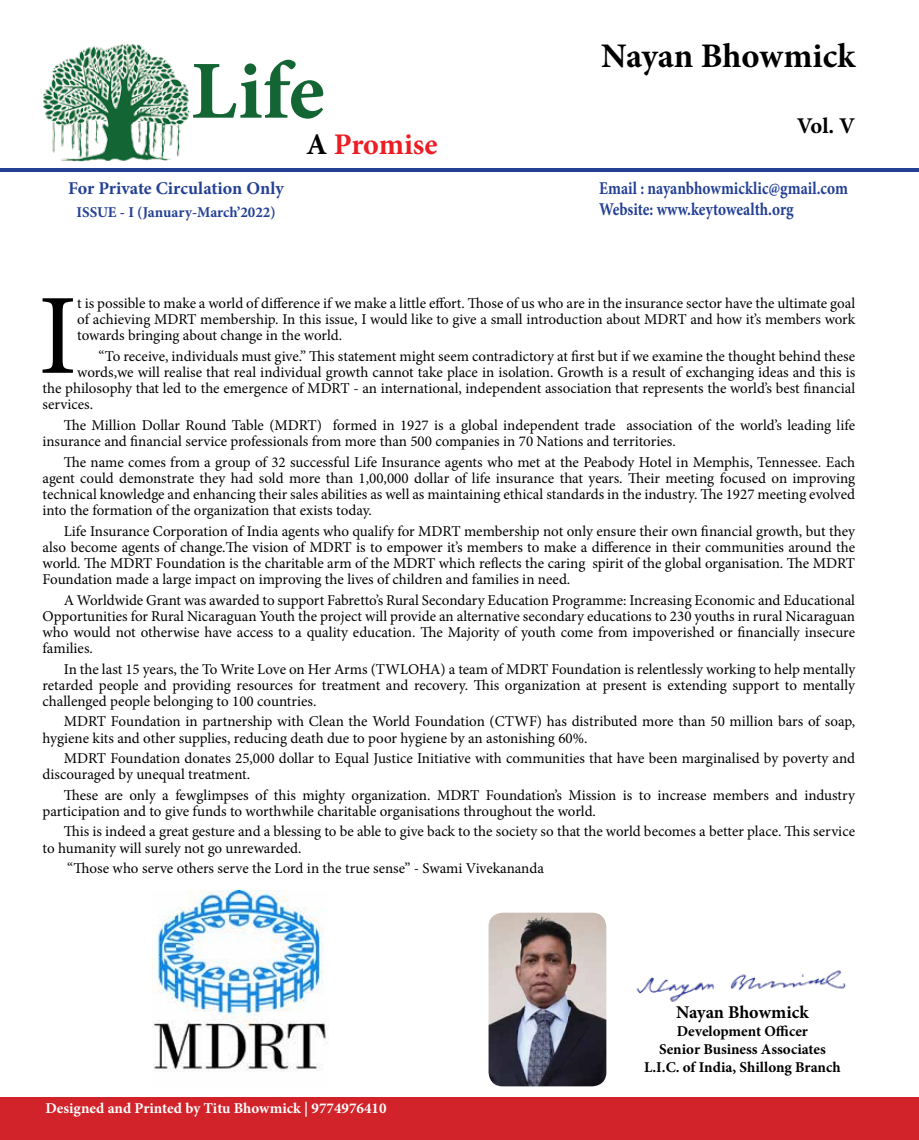
<style>
.page{position:relative;width:919px;height:1140px;background:#fff}
.page>*{position:absolute;margin:0;border:0;box-sizing:border-box;transform-origin:0 0}
.t1{font:114.6px "Minion Pro";color:#000}
.t2{font:700 82.5px "Minion Pro";color:#136534}
.t3{font:700 34.5px "Minion Pro";color:#000}
.t4{font:700 30px "Minion Pro";letter-spacing:-.005em;color:#ed1d24}
.t5{font:700 22.5px "Minion Pro";color:#000}
.t6{font:700 18px/21.6px "Minion Pro";color:#234095;scale:.85 1}
.t7{font:700 18px "Minion Pro";color:#234095}
.t8{font:700 18px "Minion Pro";color:#000}
.t9{font:15px/16.2px "Minion Pro";color:#000;text-align:justify}
.t10{font:700 15px/18px "Minion Pro";color:#000;text-align:center}
.t11{font:700 15px "Minion Pro";color:#fff}
.t12{font:700 15px "Minion Pro";color:#234095}
.s1{color:#000}
</style>
<div class="page">
<hr style="left:0;top:168px;width:918px;height:4px;background:#234095">
<img style="left:43px;top:43px;width:148px;height:119px">
<img style="left:636px;top:970px;width:210px;height:32px">
<img style="left:490px;top:914px;width:115px;height:171px">
<div style="left:486px;top:910px;width:123px;height:179px;border:3px solid #fff;border-radius:15px"></div>
<div style="left:0;top:1097px;width:918px;height:43px;background:#d2232a"></div>
<img style="left:153px;top:891px;width:174px;height:181px">
<h2 class="t2" style="left:191px;top:33px;width:135px">Life</h2>
<h3 class="t4" style="left:306px;top:123px;width:133px"><span class="s1">A</span> Promise</h3>
<p class="t7" style="left:68px;top:175px;width:217px">For Private Circulation Only</p>
<p class="t12" style="left:76px;top:201px;width:201px">ISSUE - I (January-March’2022)</p>
<h3 class="t3" style="left:601px;top:32px;width:255px">Nayan Bhowmick</h3>
<h3 class="t5" style="left:796px;top:110px;width:60px">Vol. V</h3>
<p class="t6" style="left:599px;top:177px;width:294px">Email : nayanbhowmicklic@gmail.com<br>Website: www.keytowealth.org</p>
<h1 class="t1" style="left:38px;top:259px;width:41px">I</h1>
<p class="t9" style="left:77px;top:295px;width:779px">t is possible to make a world of difference if we make a little effort. Those of us who are in the insurance sector have the ultimate goal of achieving MDRT membership. In this issue, I would like to give a small introduction about MDRT and how it’s members work towards bringing about change in the world.</p>
<p class="t9" style="left:98px;top:348px;width:758px">“To receive, individuals must give.” This statement might seem contradictory at first but if we examine the thought behind these</p>
<p class="t9" style="left:77px;top:364px;width:779px">words,we will realise that real individual growth cannot take place in isolation. Growth is a result of exchanging ideas and this is</p>
<p class="t9" style="left:43px;top:380px;width:814px">the philosophy that led to the emergence of MDRT - an international, independent association that represents the world’s best financial</p>
<p class="t9" style="left:43px;top:396px;width:52px">services.</p>
<p class="t9" style="left:43px;top:417px;width:814px;text-indent:21px">The Million Dollar Round Table (MDRT) formed in 1927 is a global independent trade association of the world’s leading life insurance and financial service professionals from more than 500 companies in 70 Nations and territories.</p>
<p class="t9" style="left:43px;top:454px;width:814px;text-indent:21px">The name comes from a group of 32 successful Life Insurance agents who met at the Peabody Hotel in Memphis, Tennessee. Each agent could demonstrate they had sold more than 1,00,000 dollar of life insurance that years. Their meeting focused on improving technical knowledge and enhancing their sales abilities as well as maintaining ethical standards in the industry. The 1927 meeting evolved into the formation of the organization that exists today.</p>
<p class="t9" style="left:43px;top:523px;width:814px;text-indent:21px">Life Insurance Corporation of India agents who qualify for MDRT membership not only ensure their own financial growth, but they also become agents of change.The vision of MDRT is to empower it’s members to make a difference in their communities around the world. The MDRT Foundation is the charitable arm of the MDRT which reflects the caring spirit of the global organisation. The MDRT Foundation made a large impact on improving the lives of children and families in need.</p>
<p class="t9" style="left:43px;top:592px;width:814px;text-indent:21px">A Worldwide Grant was awarded to support Fabretto’s Rural Secondary Education Programme: Increasing Economic and Educational Opportunities for Rural Nicaraguan Youth the project will provide an alternative secondary educations to 230 youths in rural Nicaraguan who would not otherwise have access to a quality education. The Majority of youth come from impoverished or financially insecure families.</p>
<p class="t9" style="left:43px;top:661px;width:814px;text-indent:21px">In the last 15 years, the To Write Love on Her Arms (TWLOHA) a team of MDRT Foundation is relentlessly working to help mentally retarded people and providing resources for treatment and recovery. This organization at present is extending support to mentally challenged people belonging to 100 countries.</p>
<p class="t9" style="left:43px;top:713px;width:814px;text-indent:21px">MDRT Foundation in partnership with Clean the World Foundation (CTWF) has distributed more than 50 million bars of soap, hygiene kits and other supplies, reducing death due to poor hygiene by an astonishing 60%.</p>
<p class="t9" style="left:43px;top:750px;width:814px;text-indent:21px">MDRT Foundation donates 25,000 dollar to Equal Justice Initiative with communities that have been marginalised by poverty and discouraged by unequal treatment.</p>
<p class="t9" style="left:43px;top:787px;width:814px;text-indent:21px">These are only a fewglimpses of this mighty organization. MDRT Foundation’s Mission is to increase members and industry participation and to give funds to worthwhile charitable organisations throughout the world.</p>
<p class="t9" style="left:43px;top:823px;width:814px;text-indent:21px">This is indeed a great gesture and a blessing to be able to give back to the society so that the world becomes a better place. This service to humanity will surely not go unrewarded.</p>
<p class="t9" style="left:67px;top:860px;width:478px">“Those who serve others serve the Lord in the true sense” - Swami Vivekananda</p>
<p class="t11" style="left:45px;top:1097px;width:342px">Designed and Printed by Titu Bhowmick | 9774976410</p>
<p class="t8" style="left:676px;top:999px;width:134px">Nayan Bhowmick</p>
<p class="t10" style="left:644px;top:1022px;width:198px">Development Officer<br>Senior Business Associates<br>L.I.C. of India, Shillong Branch</p>
</div>
